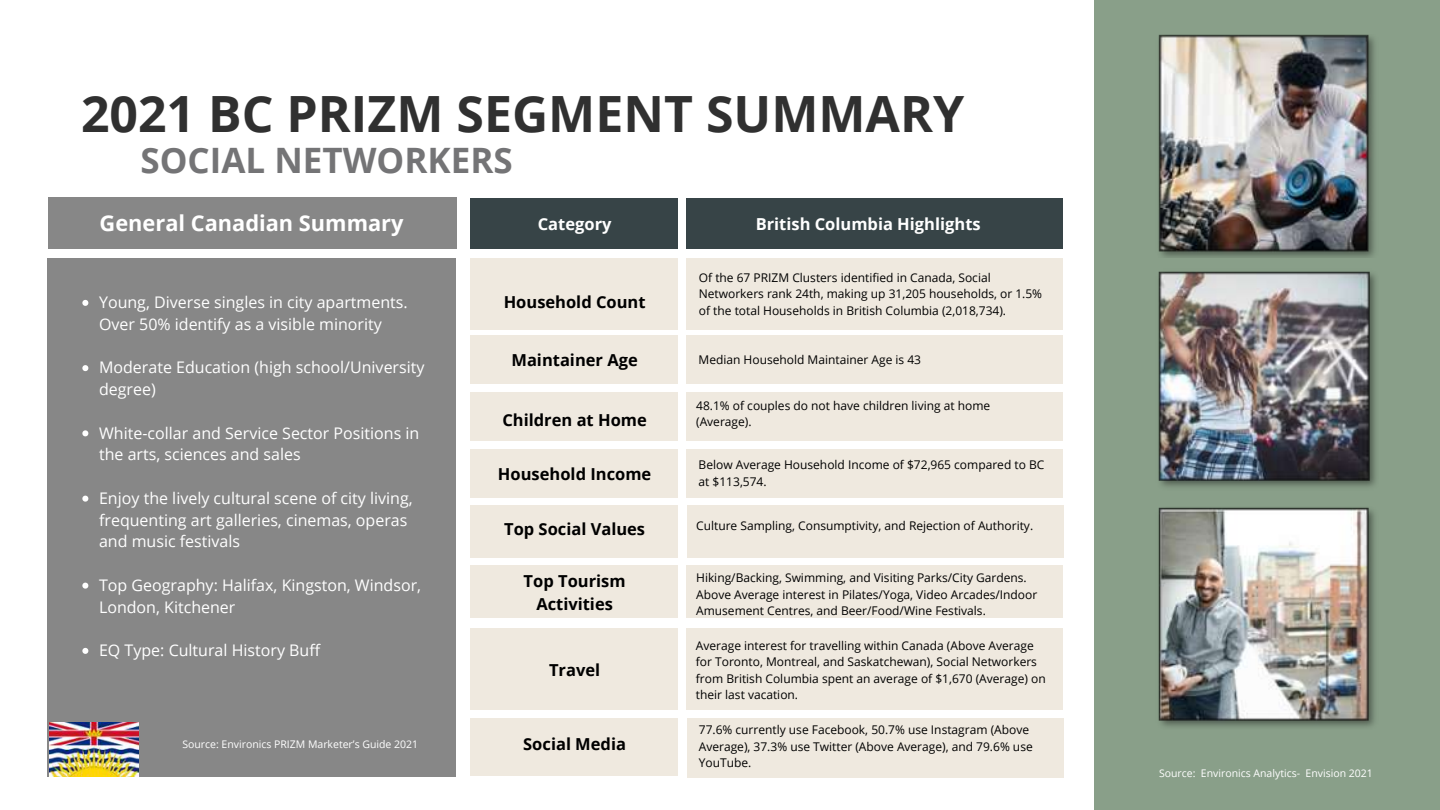
<style>
.page{position:relative;width:1440px;height:810px;background:#fff}
.page>*{position:absolute;margin:0;border:0;box-sizing:border-box;transform-origin:0 0}
.t1{font:700 50px "Open Sans";color:#303030}
.t2{font:700 35px "Open Sans";color:#747476}
.t3{font:700 21.8px "Open Sans";color:#fff}
.t4{font:700 16.5px/22.8px "Open Sans";color:#000;text-align:center}
.t5{font:700 16.5px "Open Sans";color:#fff}
.t6{font:16px/21.8px "Open Sans";color:#fff}
.t7{font:12px/16.5px "Open Sans";color:#000}
.t8{font:10.5px "Open Sans";color:#fff}
</style>
<div class="page">
<div style="left:1095px;top:0;width:345px;height:810px;background:#899f89"></div>
<div style="left:47px;top:258px;width:409px;height:519px;background:#878787"></div>
<div style="left:471px;top:198px;width:207px;height:51px;background:#374447"></div>
<div style="left:686px;top:198px;width:377px;height:51px;background:#374447"></div>
<img style="left:50px;top:723px;width:89px;height:54px">
<svg style="left:82px;top:300px;width:6px;height:6px"></svg>
<svg style="left:82px;top:365px;width:6px;height:6px"></svg>
<svg style="left:82px;top:430px;width:6px;height:6px"></svg>
<svg style="left:82px;top:496px;width:6px;height:6px"></svg>
<svg style="left:82px;top:583px;width:6px;height:6px"></svg>
<svg style="left:82px;top:648px;width:6px;height:6px"></svg>
<img style="left:1158px;top:35px;width:217px;height:223px">
<img style="left:1158px;top:271px;width:218px;height:216px">
<img style="left:1158px;top:507px;width:217px;height:220px">
<div style="left:48px;top:198px;width:409px;height:51px;background:#878787"></div>
<div style="left:686px;top:259px;width:377px;height:71px;background:#efe9df"></div>
<div style="left:686px;top:335px;width:376px;height:49px;background:#efe9df"></div>
<div style="left:686px;top:392px;width:376px;height:49px;background:#efe9df"></div>
<div style="left:686px;top:449px;width:376px;height:49px;background:#efe9df"></div>
<div style="left:687px;top:505px;width:376px;height:53px;background:#efe9df"></div>
<div style="left:687px;top:718px;width:376px;height:60px;background:#efe9df"></div>
<div style="left:471px;top:259px;width:207px;height:71px;background:#efe9df"></div>
<div style="left:471px;top:335px;width:207px;height:49px;background:#efe9df"></div>
<div style="left:471px;top:392px;width:207px;height:49px;background:#efe9df"></div>
<div style="left:471px;top:449px;width:207px;height:49px;background:#efe9df"></div>
<div style="left:471px;top:505px;width:207px;height:53px;background:#efe9df"></div>
<div style="left:471px;top:628px;width:207px;height:82px;background:#efe9df"></div>
<div style="left:686px;top:565px;width:377px;height:53px;background:#efe9df"></div>
<div style="left:471px;top:565px;width:207px;height:53px;background:#efe9df"></div>
<div style="left:471px;top:718px;width:207px;height:58px;background:#efe9df"></div>
<div style="left:686px;top:628px;width:376px;height:82px;background:#efe9df"></div>
<h1 class="t1" style="left:81px;top:79px;width:885px">2021 BC PRIZM SEGMENT SUMMARY</h1>
<h2 class="t2" style="left:140px;top:135px;width:374px">SOCIAL NETWORKERS</h2>
<h3 class="t3" style="left:100px;top:208px;width:305px">General Canadian Summary</h3>
<h3 class="t5" style="left:538px;top:212px;width:75px">Category</h3>
<h3 class="t5" style="left:756px;top:212px;width:226px">British Columbia Highlights</h3>
<h3 class="t6" style="left:99px;top:291px;width:310px">Young, Diverse singles in city apartments.<br>Over 50% identify as a visible minority</h3>
<h3 class="t6" style="left:99px;top:356px;width:327px">Moderate Education (high school/University degree)</h3>
<h3 class="t6" style="left:99px;top:422px;width:322px">White-collar and Service Sector Positions in the arts, sciences and sales</h3>
<h3 class="t6" style="left:99px;top:487px;width:315px">Enjoy the lively cultural scene of city living, frequenting art galleries, cinemas, operas and music festivals</h3>
<h3 class="t6" style="left:99px;top:574px;width:324px">Top Geography: Halifax, Kingston, Windsor,<br>London, Kitchener</h3>
<h3 class="t6" style="left:99px;top:639px;width:223px">EQ Type: Cultural History Buff</h3>
<p class="t8" style="left:182px;top:736px;width:237px">Source: Environics PRIZM Marketer’s Guide 2021</p>
<h3 class="t4" style="left:504px;top:291px;width:143px">Household Count</h3>
<h3 class="t4" style="left:511px;top:348px;width:128px">Maintainer Age</h3>
<h3 class="t4" style="left:502px;top:408px;width:146px">Children at Home</h3>
<h3 class="t4" style="left:498px;top:462px;width:155px">Household Income</h3>
<h3 class="t4" style="left:504px;top:517px;width:143px">Top Social Values</h3>
<h3 class="t4" style="left:524px;top:569px;width:103px">Top Tourism<br>Activities</h3>
<h3 class="t4" style="left:549px;top:658px;width:53px">Travel</h3>
<h3 class="t4" style="left:523px;top:732px;width:104px">Social Media</h3>
<p class="t7" style="left:699px;top:269px;width:345px">Of the 67 PRIZM Clusters identified in Canada, Social<br>Networkers rank 24th, making up 31,205 households, or 1.5% of the total Households in British Columbia (2,018,734).</p>
<p class="t7" style="left:699px;top:351px;width:224px">Median Household Maintainer Age is 43</p>
<p class="t7" style="left:696px;top:397px;width:296px">48.1% of couples do not have children living at home (Average).</p>
<p class="t7" style="left:699px;top:457px;width:347px">Below Average Household Income of $72,965 compared to BC at $113,574.</p>
<p class="t7" style="left:696px;top:517px;width:339px">Culture Sampling, Consumptivity, and Rejection of Authority.</p>
<p class="t7" style="left:696px;top:569px;width:343px">Hiking/Backing, Swimming, and Visiting Parks/City Gardens.<br>Above Average interest in Pilates/Yoga, Video Arcades/Indoor<br>Amusement Centres, and Beer/Food/Wine Festivals.</p>
<p class="t7" style="left:696px;top:637px;width:351px">Average interest for travelling within Canada (Above Average for Toronto, Montreal, and Saskatchewan), Social Networkers from British Columbia spent an average of $1,670 (Average) on their last vacation.</p>
<p class="t7" style="left:699px;top:721px;width:335px">77.6% currently use Facebook, 50.7% use Instagram (Above<br>Average), 37.3% use Twitter (Above Average), and 79.6% use<br>YouTube.</p>
<p class="t8" style="left:1159px;top:765px;width:215px">Source: Environics Analytics- Envision 2021</p>
<p class="t8" style="left:1367px;top:765px;width:7px">0</p>
</div>
